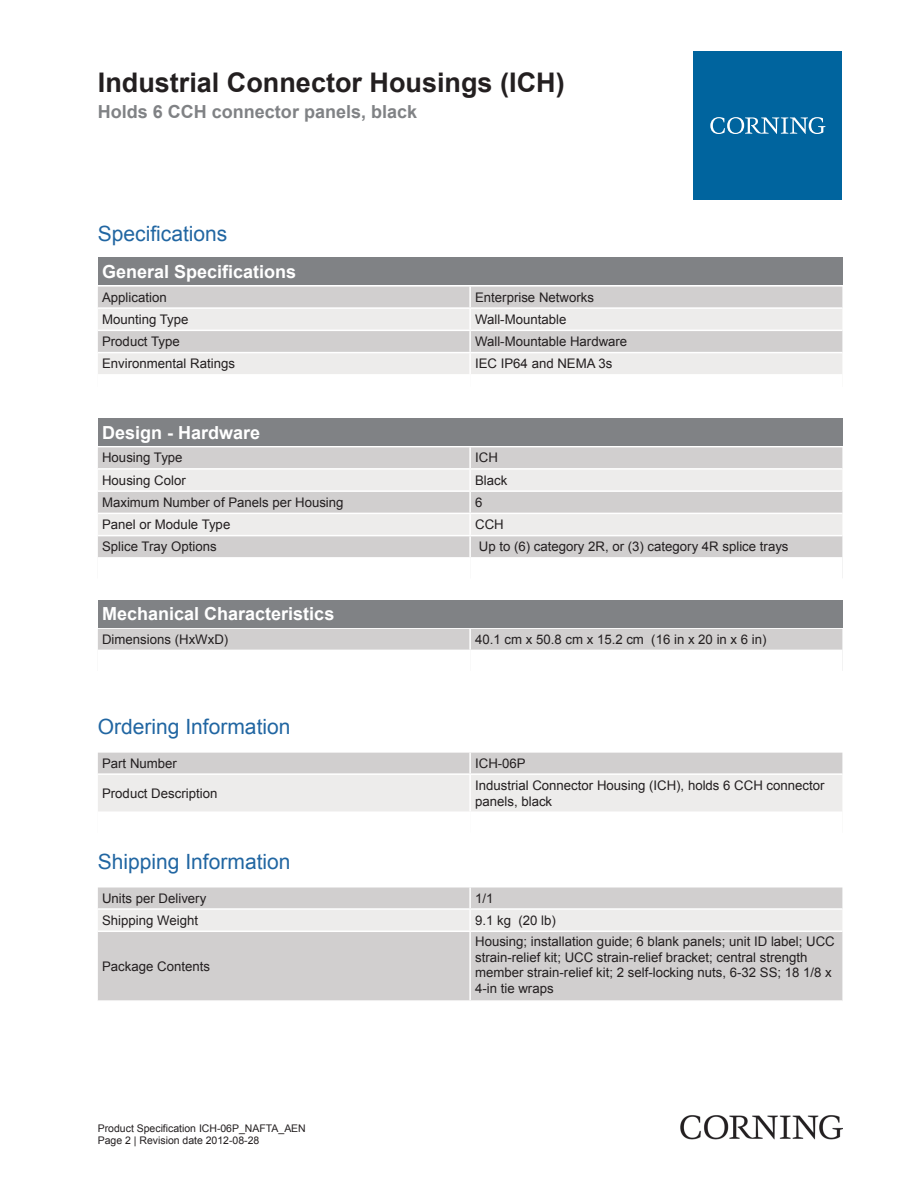
<style>
.page{position:relative;width:919px;height:1187px;background:#fff}
.page>*{position:absolute;margin:0;border:0;box-sizing:border-box;transform-origin:0 0}
.Standard_ohne_Silben{font:700 27px "Arial";color:#231f20}
.t1{font:21px "Arial";color:#2166a2}
.t2{font:700 18px "Arial";color:#fff}
.Standard_ohne_Silben-2{font:700 18px "Arial";color:#808285}
.t3{font:13.2px/15.9px "Arial";color:#231f20}
.t4{font:10.5px "Arial";color:#231f20}
</style>
<div class="page">
<div style="left:98px;top:257px;width:744px;height:28px;background:#808285"></div>
<div style="left:98px;top:286px;width:744px;height:21px;background:#d1cfcf"></div>
<svg style="left:98px;top:309px;width:744px;height:65px;background:#e3e2e1"></svg>
<hr style="left:469px;top:286px;width:2px;height:21px;background:#fff">
<hr style="left:469px;top:309px;width:2px;height:20px;background:#fff">
<hr style="left:469px;top:331px;width:2px;height:21px;background:#fff">
<hr style="left:469px;top:353px;width:2px;height:21px;background:#fff">
<hr style="left:98px;top:329px;width:372px;height:2px;background:#fff">
<hr style="left:470px;top:329px;width:372px;height:2px;background:#fff">
<hr style="left:98px;top:352px;width:372px;height:1px;background:#fff">
<hr style="left:470px;top:352px;width:372px;height:1px;background:#fff">
<div style="left:98px;top:418px;width:744px;height:28px;background:#808285"></div>
<div style="left:98px;top:447px;width:744px;height:110px;background:#d1cfcf"></div>
<svg style="left:98px;top:469px;width:744px;height:66px;background:#e4e2e2"></svg>
<hr style="left:469px;top:447px;width:2px;height:21px;background:#fff">
<hr style="left:469px;top:469px;width:2px;height:21px;background:#fff">
<hr style="left:469px;top:492px;width:2px;height:20px;background:#fff">
<hr style="left:469px;top:514px;width:2px;height:21px;background:#fff">
<hr style="left:469px;top:536px;width:2px;height:21px;background:#fff">
<hr style="left:98px;top:468px;width:372px;height:1px;background:#fff">
<hr style="left:470px;top:468px;width:372px;height:1px;background:#fff">
<hr style="left:98px;top:490px;width:372px;height:2px;background:#fff">
<hr style="left:470px;top:490px;width:372px;height:2px;background:#fff">
<hr style="left:98px;top:512px;width:372px;height:2px;background:#fff">
<hr style="left:470px;top:512px;width:372px;height:2px;background:#fff">
<hr style="left:98px;top:535px;width:372px;height:1px;background:#fff">
<hr style="left:470px;top:535px;width:372px;height:1px;background:#fff">
<div style="left:98px;top:599px;width:744px;height:28px;background:#808285"></div>
<div style="left:98px;top:629px;width:744px;height:20px;background:#d1cfcf"></div>
<hr style="left:469px;top:628px;width:2px;height:21px;background:#fff">
<svg style="left:98px;top:752px;width:744px;height:59px;background:#e3e2e1"></svg>
<hr style="left:469px;top:752px;width:2px;height:21px;background:#fff">
<hr style="left:469px;top:774px;width:2px;height:37px;background:#fff">
<hr style="left:98px;top:773px;width:372px;height:1px;background:#fff">
<hr style="left:470px;top:773px;width:372px;height:1px;background:#fff">
<div style="left:98px;top:887px;width:744px;height:113px;background:#d1cfcf"></div>
<div style="left:98px;top:909px;width:744px;height:21px;background:#edeceb"></div>
<hr style="left:469px;top:887px;width:2px;height:21px;background:#fff">
<hr style="left:469px;top:909px;width:2px;height:21px;background:#fff">
<hr style="left:469px;top:931px;width:2px;height:69px;background:#fff">
<hr style="left:98px;top:908px;width:372px;height:1px;background:#fff">
<hr style="left:470px;top:908px;width:372px;height:1px;background:#fff">
<hr style="left:98px;top:930px;width:372px;height:1px;background:#fff">
<hr style="left:470px;top:930px;width:372px;height:1px;background:#fff">
<div style="left:693px;top:51px;width:149px;height:149px;background:#00649e"></div>
<svg style="left:710px;top:117px;width:115px;height:17px"></svg>
<img style="left:680px;top:1115px;width:162px;height:24px">
<p class="Standard_ohne_Silben" style="left:98px;top:64px;width:468px">Industrial Connector Housings (ICH)</p>
<p class="Standard_ohne_Silben-2" style="left:98px;top:100px;width:321px">Holds 6 CCH connector panels, black</p>
<p class="t1" style="left:98px;top:219px;width:131px">Specifications</p>
<p class="t2" style="left:102px;top:259px;width:196px">General Specifications</p>
<p class="t3" style="left:102px;top:289px;width:66px">Application</p>
<p class="t3" style="left:475px;top:289px;width:120px">Enterprise Networks</p>
<p class="t3" style="left:102px;top:311px;width:88px">Mounting Type</p>
<p class="t3" style="left:475px;top:311px;width:93px">Wall-Mountable</p>
<p class="t3" style="left:102px;top:334px;width:79px">Product Type</p>
<p class="t3" style="left:475px;top:334px;width:154px">Wall-Mountable Hardware</p>
<p class="t3" style="left:102px;top:356px;width:134px">Environmental Ratings</p>
<p class="t3" style="left:475px;top:356px;width:139px">IEC IP64 and NEMA 3s</p>
<p class="t2" style="left:102px;top:420px;width:160px">Design - Hardware</p>
<p class="t3" style="left:102px;top:450px;width:82px">Housing Type</p>
<p class="t3" style="left:475px;top:450px;width:24px">ICH</p>
<p class="t3" style="left:102px;top:472px;width:85px">Housing Color</p>
<p class="t3" style="left:475px;top:472px;width:34px">Black</p>
<p class="t3" style="left:102px;top:494px;width:243px">Maximum Number of Panels per Housing</p>
<p class="t3" style="left:475px;top:494px;width:9px">6</p>
<p class="t3" style="left:102px;top:516px;width:130px">Panel or Module Type</p>
<p class="t3" style="left:475px;top:516px;width:30px">CCH</p>
<p class="t3" style="left:102px;top:539px;width:116px">Splice Tray Options</p>
<p class="t3" style="left:479px;top:539px;width:311px">Up to (6) category 2R, or (3) category 4R splice trays</p>
<p class="t2" style="left:102px;top:601px;width:234px">Mechanical Characteristics</p>
<p class="t3" style="left:102px;top:631px;width:128px">Dimensions (HxWxD)</p>
<p class="t3" style="left:475px;top:631px;width:293px">40.1 cm x 50.8 cm x 15.2 cm (16 in x 20 in x 6 in)</p>
<p class="t1" style="left:98px;top:713px;width:194px">Ordering Information</p>
<p class="t3" style="left:102px;top:755px;width:76px">Part Number</p>
<p class="t3" style="left:475px;top:755px;width:52px">ICH-06P</p>
<p class="t3" style="left:102px;top:785px;width:117px">Product Description</p>
<p class="t3" style="left:475px;top:777px;width:351px">Industrial Connector Housing (ICH), holds 6 CCH connector panels, black</p>
<p class="t1" style="left:98px;top:848px;width:194px">Shipping Information</p>
<p class="t3" style="left:102px;top:890px;width:106px">Units per Delivery</p>
<p class="t3" style="left:475px;top:890px;width:20px">1/1</p>
<p class="t3" style="left:102px;top:912px;width:97px">Shipping Weight</p>
<p class="t3" style="left:475px;top:912px;width:82px">9.1 kg (20 lb)</p>
<p class="t3" style="left:102px;top:958px;width:109px">Package Contents</p>
<p class="t3" style="left:475px;top:933px;width:361px">Housing; installation guide; 6 blank panels; unit ID label; UCC strain-relief kit; UCC strain-relief bracket; central strength member strain-relief kit; 2 self-locking nuts, 6-32 SS; 18 1/8 x 4-in tie wraps</p>
<p class="t4" style="left:98px;top:1120px;width:209px">Product Specification ICH-06P_NAFTA_AEN</p>
<p class="t4" style="left:98px;top:1133px;width:163px">Page 2 | Revision date 2012-08-28</p>
</div>
